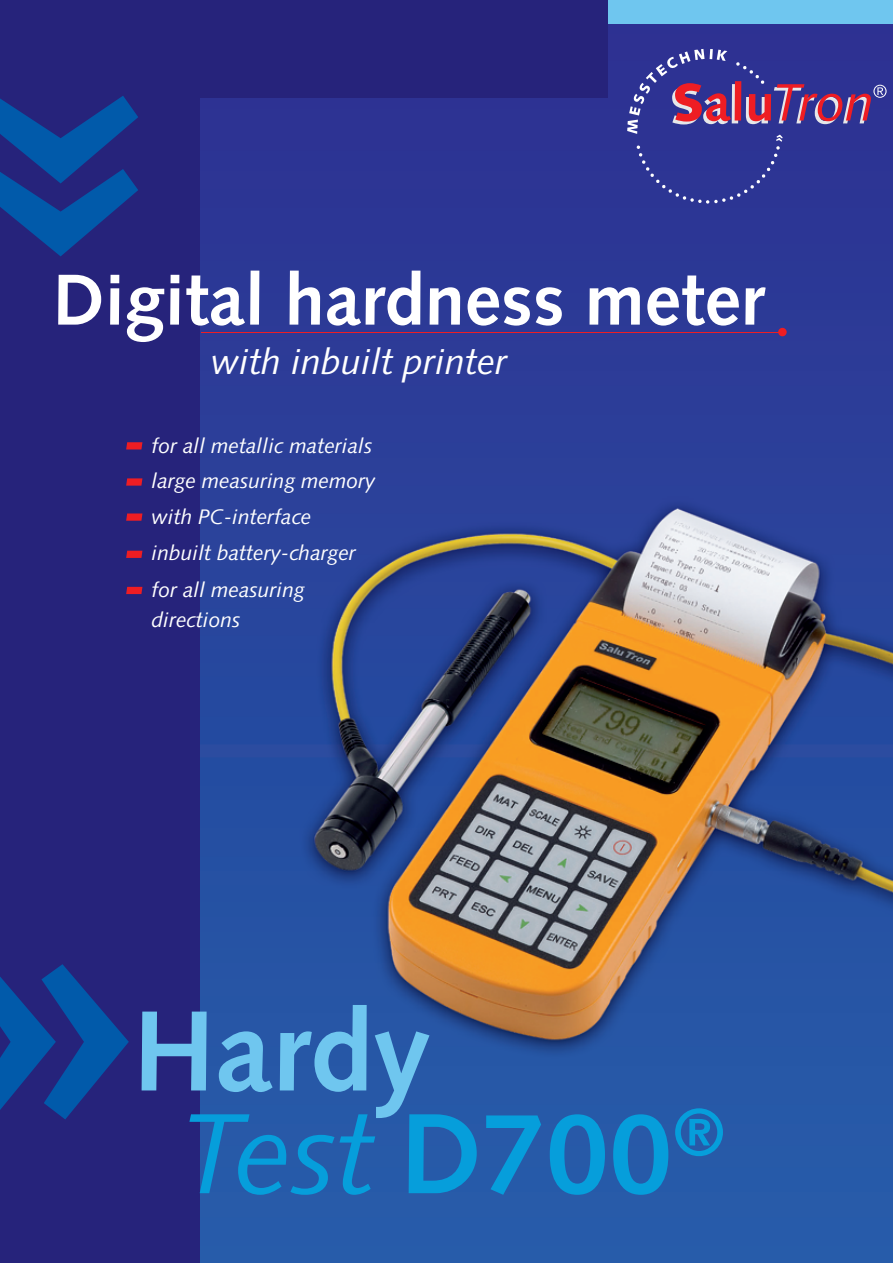
<style>
.page{position:relative;width:893px;height:1263px;background:#fff}
.page>*{position:absolute;margin:0;border:0;box-sizing:border-box;transform-origin:0 0}
.t1{font:italic 114px "Syntax";color:#069edb}
.t2{font:700 114px "Syntax";color:#6fc6ef}
.t3{font:700 72px "Syntax";color:#fff}
.t4{font:italic 36px "Syntax";color:#fff}
.t5{font:italic 21px/35.1px "Syntax";color:#fff}
.s1{font-weight:700;font-style:normal}
</style>
<div class="page">
<img style="left:200px;top:23px;width:693px;height:1240px">
<div style="left:0;top:0;width:200px;height:1263px;background:#26237b"></div>
<div style="left:0;top:0;width:893px;height:23px;background:#6fc6ef"></div>
<svg style="left:627px;top:49px;width:260px;height:155px"></svg>
<div style="left:0;top:0;width:608px;height:98px;background:#26237b"></div>
<div style="left:778px;top:328px;width:9px;height:8px;background:#ee1d23;border-radius:50%"></div>
<hr style="left:201px;top:332px;width:579px;height:1px;background:#ee1d23">
<svg style="left:0;top:96px;width:138px;height:160px"></svg>
<svg style="left:126px;top:442px;width:16px;height:7px"></svg>
<svg style="left:126px;top:478px;width:16px;height:8px"></svg>
<svg style="left:0;top:964px;width:129px;height:155px"></svg>
<svg style="left:126px;top:513px;width:16px;height:8px"></svg>
<svg style="left:126px;top:551px;width:16px;height:7px"></svg>
<svg style="left:126px;top:587px;width:16px;height:7px"></svg>
<h2 class="t3" style="left:53px;top:258px;width:713px">Digital hardness meter</h2>
<h3 class="t4" style="left:211px;top:340px;width:298px">with inbuilt printer</h3>
<p class="t5" style="left:152px;top:428px;width:226px">for all metallic materials large measuring memory</p>
<p class="t5" style="left:152px;top:499px;width:206px;line-height:36.2px">with PC-interface inbuilt battery-charger</p>
<p class="t5" style="left:152px;top:574px;width:154px;line-height:30px">for all measuring directions</p>
<h1 class="t2" style="left:133px;top:986px;width:299px">Hardy</h1>
<h1 class="t1" style="left:180px;top:1087px;width:547px">Test <span class="s1">D700</span><sup>®</sup></h1>
</div>
